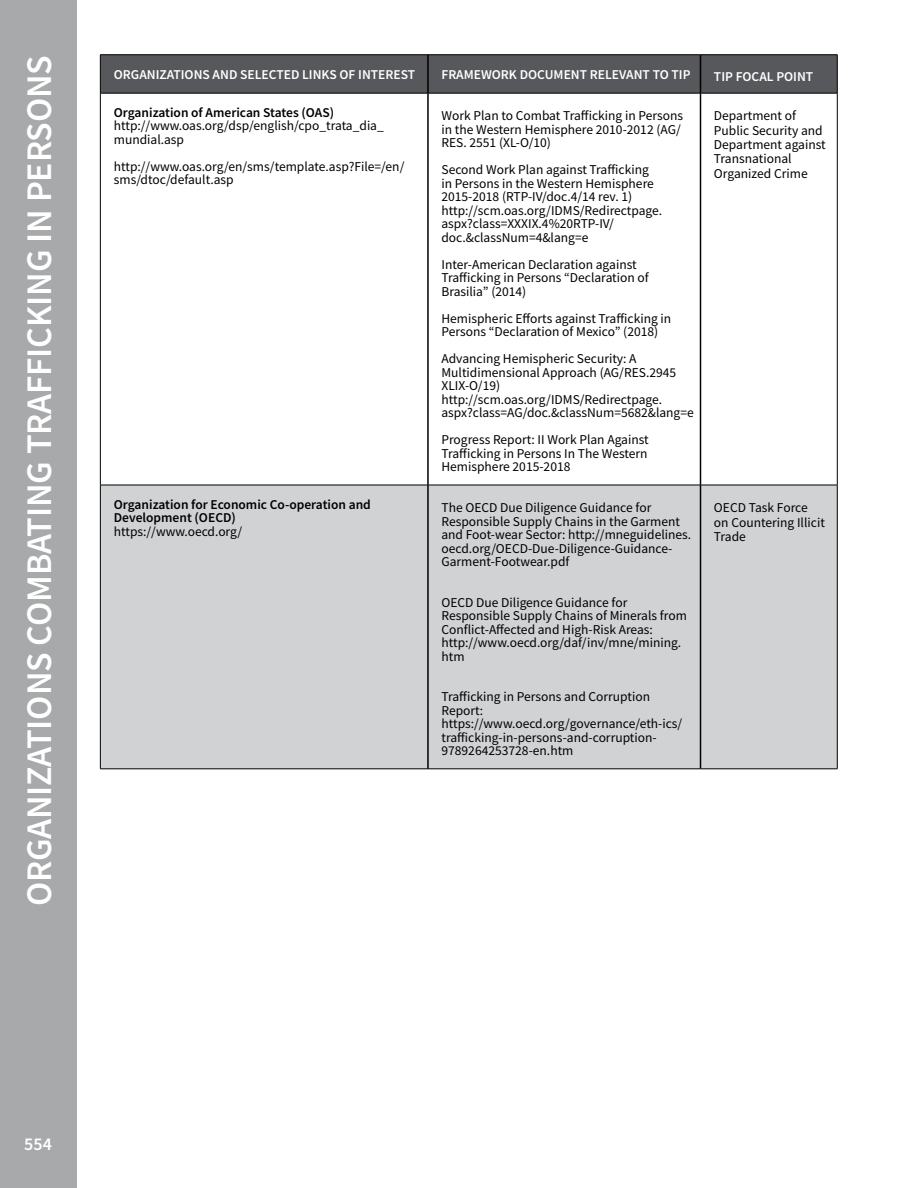
<style>
.page{position:relative;width:918px;height:1188px;background:#fff}
.page>*{position:absolute;margin:0;border:0;box-sizing:border-box;transform-origin:0 0}
.t1{font:600 36px "Source Sans Pro";letter-spacing:-.005em;color:#fff}
.t2{font:600 18px "Source Sans Pro";color:#fff}
.t3{font:13.5px/13.5px "Source Sans Pro";color:#000}
.t4{font:600 13.5px/13.5px "Source Sans Pro";color:#000}
.t5{font:600 13.5px "Source Sans Pro";color:#fff}
</style>
<div class="page">
<div style="left:0;top:0;width:76px;height:1188px;background:#a7a9ab"></div>
<div style="left:101px;top:55px;width:736px;height:38px;background:#57585b"></div>
<div style="left:101px;top:486px;width:736px;height:283px;background:#d1d2d4"></div>
<hr style="left:427px;top:93px;width:2px;height:392px;background:#000">
<hr style="left:427px;top:485px;width:2px;height:284px;background:#000">
<hr style="left:427px;top:55px;width:2px;height:38px;background:#000">
<hr style="left:700px;top:55px;width:1px;height:38px;background:#000">
<hr style="left:700px;top:93px;width:1px;height:392px;background:#000">
<hr style="left:700px;top:485px;width:1px;height:284px;background:#000">
<hr style="left:100px;top:54px;width:328px;height:1px;background:#000">
<hr style="left:100px;top:55px;width:1px;height:38px;background:#000">
<hr style="left:428px;top:54px;width:272px;height:1px;background:#000">
<hr style="left:700px;top:54px;width:137px;height:1px;background:#000">
<hr style="left:837px;top:55px;width:1px;height:38px;background:#000">
<hr style="left:100px;top:93px;width:328px;height:1px;background:#000">
<hr style="left:428px;top:93px;width:272px;height:1px;background:#000">
<hr style="left:700px;top:93px;width:137px;height:1px;background:#000">
<hr style="left:100px;top:93px;width:1px;height:392px;background:#000">
<hr style="left:837px;top:93px;width:1px;height:392px;background:#000">
<hr style="left:100px;top:485px;width:1px;height:284px;background:#000">
<hr style="left:837px;top:485px;width:1px;height:284px;background:#000">
<hr style="left:100px;top:485px;width:328px;height:1px;background:#000">
<hr style="left:428px;top:485px;width:272px;height:1px;background:#000">
<hr style="left:700px;top:485px;width:137px;height:1px;background:#000">
<hr style="left:100px;top:769px;width:328px;height:1px;background:#000">
<hr style="left:428px;top:769px;width:272px;height:1px;background:#000">
<hr style="left:700px;top:769px;width:137px;height:1px;background:#000">
<h1 class="t1" style="left:15px;top:906px;width:853px;rotate:-90deg">ORGANIZATIONS COMBATING TRAFFICKING IN PERSONS</h1>
<p class="t5" style="left:114px;top:66px;width:303px">ORGANIZATIONS AND SELECTED LINKS OF INTEREST</p>
<p class="t5" style="left:441px;top:66px;width:251px">FRAMEWORK DOCUMENT RELEVANT TO TIP</p>
<p class="t5" style="left:714px;top:68px;width:101px">TIP FOCAL POINT</p>
<p class="t4" style="left:114px;top:105px;width:222px">Organization of American States (OAS)</p>
<p class="t3" style="left:114px;top:119px;width:272px">http://www.oas.org/dsp/english/cpo_trata_dia_ mundial.asp</p>
<p class="t3" style="left:114px;top:159px;width:292px">http://www.oas.org/en/sms/template.asp?File=/en/ sms/dtoc/default.asp</p>
<p class="t3" style="left:441px;top:109px;width:243px">Work Plan to Combat Trafficking in Persons in the Western Hemisphere 2010-2012 (AG/<br>RES. 2551 (XL-O/10)</p>
<p class="t3" style="left:441px;top:163px;width:222px">Second Work Plan against Trafficking in Persons in the Western Hemisphere 2015-2018 (RTP-IV/doc.4/14 rev. 1) http://scm.oas.org/IDMS/Redirectpage. aspx?class=XXXIX.4%20RTP-IV/ doc.&amp;classNum=4&amp;lang=e</p>
<p class="t3" style="left:441px;top:258px;width:209px">Inter-American Declaration against<br>Trafficking in Persons “Declaration of<br>Brasilia” (2014)</p>
<p class="t3" style="left:441px;top:312px;width:231px">Hemispheric Efforts against Trafficking in<br>Persons “Declaration of Mexico” (2018)</p>
<p class="t3" style="left:441px;top:352px;width:254px">Advancing Hemispheric Security: A Multidimensional Approach (AG/RES.2945<br>XLIX-O/19) http://scm.oas.org/IDMS/Redirectpage. aspx?class=AG/doc.&amp;classNum=5682&amp;lang=e</p>
<p class="t3" style="left:441px;top:433px;width:209px;text-align:justify">Progress Report: II Work Plan Against Trafficking in Persons In The Western Hemisphere 2015-2018</p>
<p class="t3" style="left:714px;top:109px;width:113px;line-height:14.2px">Department of<br>Public Security and<br>Department against<br>Transnational<br>Organized Crime</p>
<p class="t4" style="left:114px;top:497px;width:259px">Organization for Economic Co-operation and<br>Development (OECD)</p>
<p class="t3" style="left:114px;top:524px;width:130px">https://www.oecd.org/</p>
<p class="t3" style="left:441px;top:501px;width:251px">The OECD Due Diligence Guidance for Responsible Supply Chains in the Garment and Foot-wear Sector: http://mneguidelines. oecd.org/OECD-Due-Diligence-Guidance-Garment-Footwear.pdf</p>
<p class="t3" style="left:441px;top:596px;width:247px">OECD Due Diligence Guidance for Responsible Supply Chains of Minerals from Conflict-Affected and High-Risk Areas: http://www.oecd.org/daf/inv/mne/mining. htm</p>
<p class="t3" style="left:441px;top:690px;width:242px">Trafficking in Persons and Corruption<br>Report: https://www.oecd.org/governance/eth-ics/ trafficking-in-persons-and-corruption-<br>9789264253728-en.htm</p>
<p class="t3" style="left:714px;top:501px;width:112px;line-height:14.2px">OECD Task Force on Countering Illicit<br>Trade</p>
<h2 class="t2" style="left:24px;top:1132px;width:29px">554</h2>
</div>
